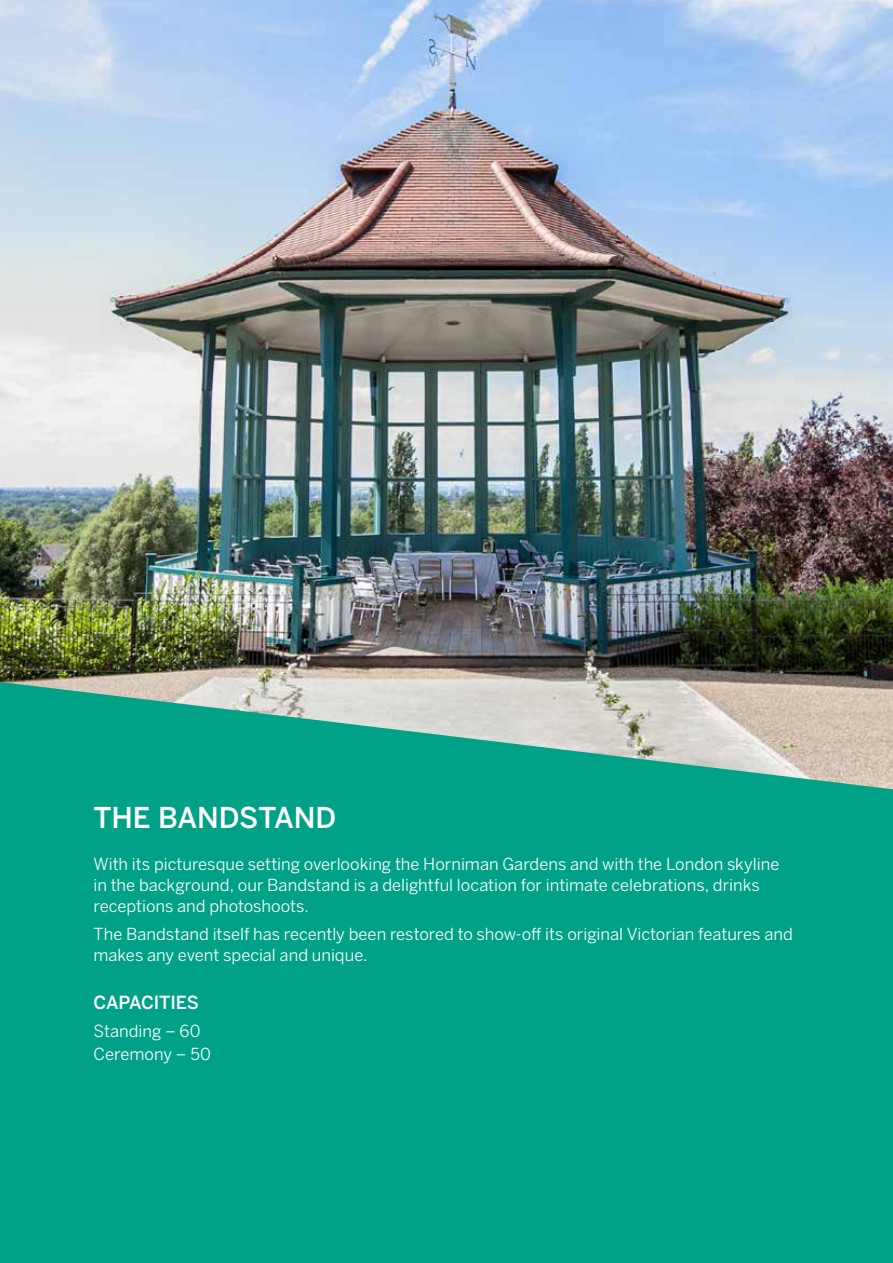
<style>
.page{position:relative;width:893px;height:1263px;background:#fff}
.page>*{position:absolute;margin:0;border:0;box-sizing:border-box;transform-origin:0 0}
.t1{font:500 28.5px "Benton Sans";letter-spacing:-.005em;color:#fff}
.t2{font:500 18px "Benton Sans";letter-spacing:-.015em;color:#fff}
.t3{font:16.5px/21px "Benton Sans";color:#fff}
</style>
<div class="page">
<img style="left:0;top:0;width:893px;height:682px">
<svg style="left:0;top:682px;width:893px;height:581px;background:#14a68c"></svg>
<h1 class="t1" style="left:94px;top:800px;width:244px">THE BANDSTAND</h1>
<p class="t3" style="left:94px;top:853px;width:687px">With its picturesque setting overlooking the Horniman Gardens and with the London skyline in the background, our Bandstand is a delightful location for intimate celebrations, drinks receptions and photoshoots.</p>
<p class="t3" style="left:94px;top:923px;width:701px">The Bandstand itself has recently been restored to show-off its original Victorian features and makes any event special and unique.</p>
<p class="t2" style="left:94px;top:992px;width:107px">CAPACITIES</p>
<p class="t3" style="left:94px;top:1019px;width:119px;line-height:23.1px">Standing – 60<br>Ceremony – 50</p>
</div>
